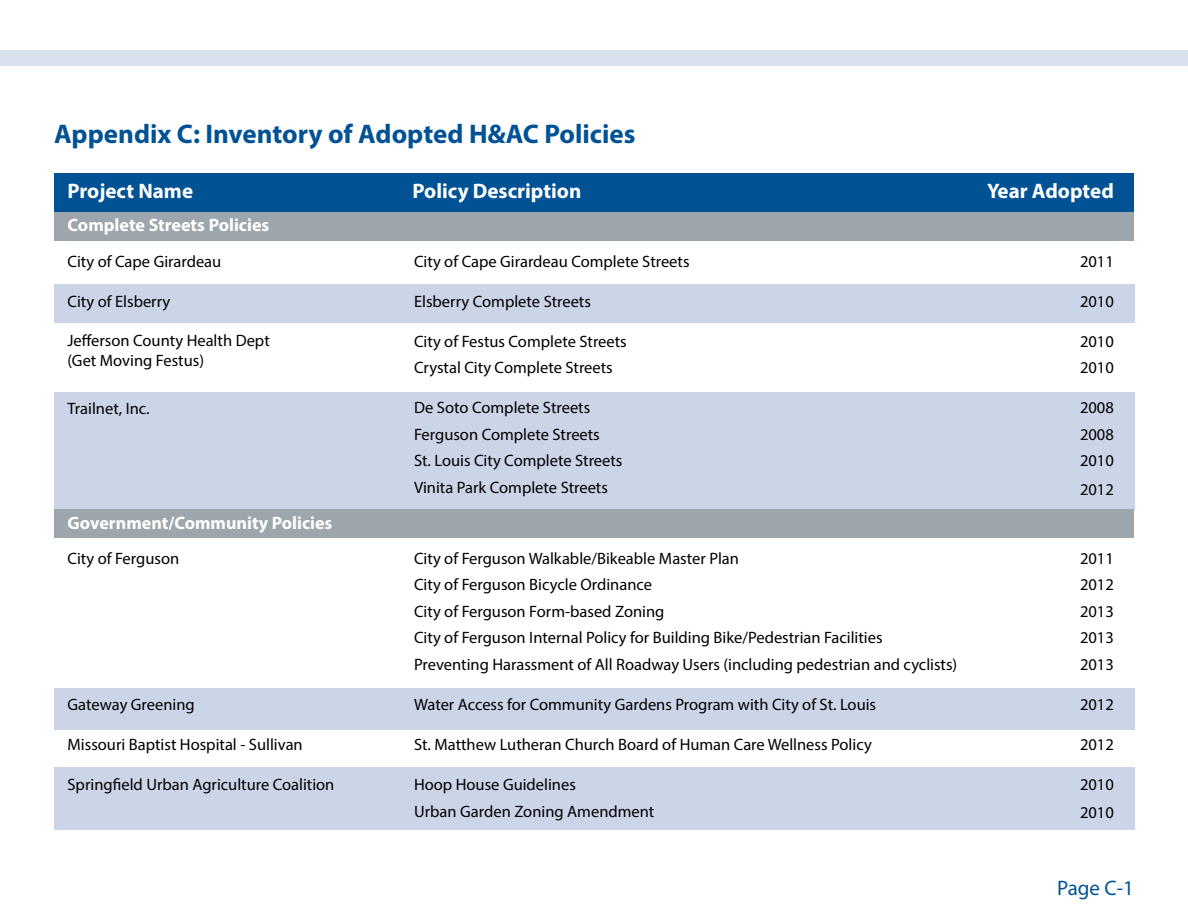
<style>
.page{position:relative;width:1188px;height:918px;background:#fff}
.page>*{position:absolute;margin:0;border:0;box-sizing:border-box;transform-origin:0 0}
.t1{font:700 27px "Myriad Pro";color:#005295}
.t2{font:700 21px "Myriad Pro";color:#fff}
.t3{font:21px "Myriad Pro";color:#005295}
.t4{font:700 18px "Myriad Pro";color:#fff}
.t5{font:16.5px/26.5px "Myriad Pro";color:#000}
</style>
<div class="page">
<div style="left:54px;top:767px;width:1080px;height:63px;background:#ccd4e8"></div>
<div style="left:54px;top:688px;width:1080px;height:41px;background:#ccd4e8"></div>
<div style="left:54px;top:392px;width:1080px;height:117px;background:#ccd4e8"></div>
<div style="left:54px;top:284px;width:1080px;height:39px;background:#ccd4e8"></div>
<div style="left:54px;top:173px;width:1080px;height:39px;background:#005295"></div>
<div style="left:54px;top:212px;width:1080px;height:29px;background:#9ea6ad"></div>
<div style="left:0;top:50px;width:1188px;height:15px;background:#dbe0ee"></div>
<div style="left:54px;top:509px;width:1080px;height:29px;background:#9ea6ad"></div>
<h1 class="t1" style="left:54px;top:117px;width:583px">Appendix C: Inventory of Adopted H&amp;AC Policies</h1>
<p class="t2" style="left:67px;top:177px;width:127px">Project Name</p>
<p class="t2" style="left:413px;top:178px;width:170px">Policy Description</p>
<p class="t2" style="left:987px;top:178px;width:128px">Year Adopted</p>
<p class="t4" style="left:68px;top:214px;width:203px">Complete Streets Policies</p>
<p class="t5" style="left:67px;top:247px;width:155px">City of Cape Girardeau</p>
<p class="t5" style="left:67px;top:288px;width:104px">City of Elsberry</p>
<p class="t5" style="left:67px;top:331px;width:204px;line-height:19.8px">Jefferson County Health Dept (Get Moving Festus)</p>
<p class="t5" style="left:67px;top:395px;width:84px">Trailnet, Inc.</p>
<p class="t4" style="left:68px;top:511px;width:266px">Government/Community Policies</p>
<p class="t5" style="left:67px;top:545px;width:113px">City of Ferguson</p>
<p class="t5" style="left:67px;top:691px;width:129px">Gateway Greening</p>
<p class="t5" style="left:67px;top:731px;width:237px">Missouri Baptist Hospital - Sullivan</p>
<p class="t5" style="left:67px;top:771px;width:268px">Springfield Urban Agriculture Coalition</p>
<p class="t5" style="left:414px;top:247px;width:277px">City of Cape Girardeau Complete Streets</p>
<p class="t5" style="left:414px;top:288px;width:178px">Elsberry Complete Streets</p>
<p class="t5" style="left:414px;top:328px;width:214px">City of Festus Complete Streets<br>Crystal City Complete Streets</p>
<p class="t5" style="left:414px;top:394px;width:210px">De Soto Complete Streets<br>Ferguson Complete Streets<br>St. Louis City Complete Streets<br>Vinita Park Complete Streets</p>
<p class="t5" style="left:414px;top:545px;width:545px">City of Ferguson Walkable/Bikeable Master Plan<br>City of Ferguson Bicycle Ordinance<br>City of Ferguson Form-based Zoning<br>City of Ferguson Internal Policy for Building Bike/Pedestrian Facilities Preventing Harassment of All Roadway Users (including pedestrian and cyclists)</p>
<p class="t5" style="left:414px;top:691px;width:464px">Water Access for Community Gardens Program with City of St. Louis</p>
<p class="t5" style="left:414px;top:731px;width:459px">St. Matthew Lutheran Church Board of Human Care Wellness Policy</p>
<p class="t5" style="left:414px;top:771px;width:242px">Hoop House Guidelines<br>Urban Garden Zoning Amendment</p>
<p class="t5" style="left:1080px;top:247px;width:35px">2011</p>
<p class="t5" style="left:1080px;top:288px;width:35px">2010</p>
<p class="t5" style="left:1080px;top:328px;width:35px">2010<br>2010</p>
<p class="t5" style="left:1080px;top:394px;width:35px;text-align:justify">2008<br>2008<br>2010</p>
<p class="t5" style="left:1080px;top:476px;width:35px">2012</p>
<p class="t5" style="left:1080px;top:545px;width:35px;text-align:justify">2011<br>2012<br>2013<br>2013<br>2013</p>
<p class="t5" style="left:1080px;top:691px;width:35px">2012</p>
<p class="t5" style="left:1080px;top:731px;width:35px">2012</p>
<p class="t5" style="left:1080px;top:770px;width:35px;line-height:28.3px">2010<br>2010</p>
<p class="t3" style="left:1057px;top:875px;width:78px">Page C-1</p>
</div>
